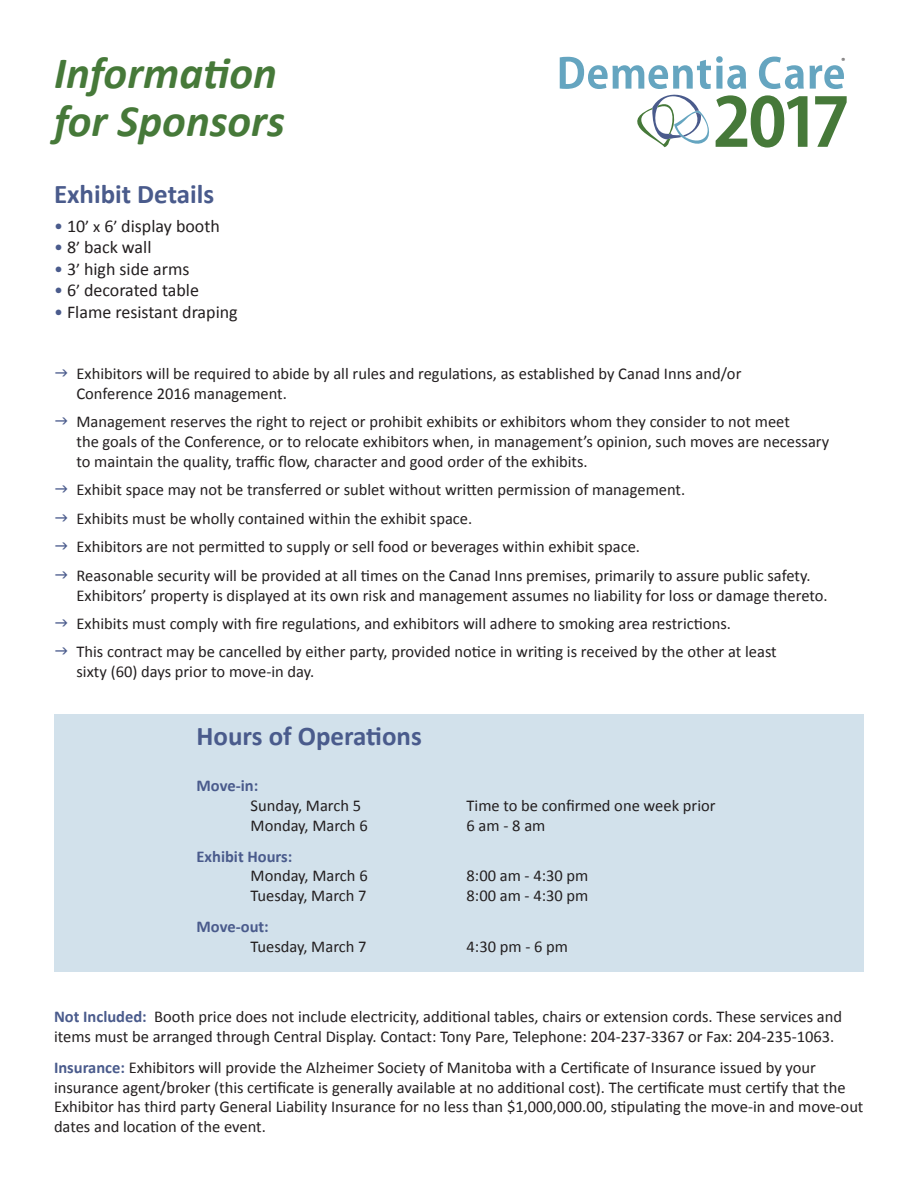
<style>
.page{position:relative;width:918px;height:1188px;background:#fff}
.page>*{position:absolute;margin:0;border:0;box-sizing:border-box;transform-origin:0 0}
.t1{font:italic 700 45px/48px "Calibri";color:#467939}
.t2{font:700 27px "Calibri";color:#4a5b8c}
.t3{font:18px "Calibri";color:#231f20}
.t4{font:16.5px/19.8px "Calibri";color:#231f20}
.t5{font:700 16.5px "Calibri";color:#4a5b8c}
.t6{font:9px "Myriad Pro";color:#231f20}
.s1{color:#4a5b8c}
.s2{font-size:16.5px}
.s3{font-weight:700;color:#4a5b8c}
</style>
<div class="page">
<svg style="left:560px;top:56px;width:287px;height:92px"></svg>
<div style="left:54px;top:715px;width:810px;height:257px;background:#d2e1eb"></div>
<p class="t1" style="left:54px;top:49px;width:232px">Information for Sponsors</p>
<p class="t2" style="left:54px;top:177px;width:162px">Exhibit Details</p>
<p class="t3" style="left:54px;top:214px;width:167px"><span class="s1">•</span> 10<span class="s2">’ x</span> 6<span class="s2">’</span> display booth</p>
<p class="t3" style="left:54px;top:236px;width:99px"><span class="s1">•</span> 8<span class="s2">’</span> back wall</p>
<p class="t3" style="left:54px;top:257px;width:137px"><span class="s1">•</span> 3<span class="s2">’</span> high side arms</p>
<p class="t3" style="left:54px;top:279px;width:147px"><span class="s1">•</span> 6<span class="s2">’</span> decorated table</p>
<p class="t3" style="left:54px;top:301px;width:185px"><span class="s1">•</span> Flame resistant draping</p>
<p class="t6" style="left:842px;top:56px;width:5px">®</p>
<p class="t4" style="left:76px;top:364px;width:666px">Exhibitors will be required to abide by all rules and regulations, as established by Canad Inns and/or<br>Conference 2016 management.</p>
<p class="t4" style="left:76px;top:412px;width:754px">Management reserves the right to reject or prohibit exhibits or exhibitors whom they consider to not meet<br>the goals of the Conference, or to relocate exhibitors when, in management’s opinion, such moves are necessary to maintain the quality, traffic flow, character and good order of the exhibits.</p>
<p class="t4" style="left:76px;top:480px;width:610px">Exhibit space may not be transferred or sublet without written permission of management.</p>
<p class="t4" style="left:76px;top:509px;width:397px">Exhibits must be wholly contained within the exhibit space.</p>
<p class="t4" style="left:76px;top:537px;width:565px">Exhibitors are not permitted to supply or sell food or beverages within exhibit space.</p>
<p class="t4" style="left:76px;top:565px;width:753px">Reasonable security will be provided at all times on the Canad Inns premises, primarily to assure public safety.<br>Exhibitors’ property is displayed at its own risk and management assumes no liability for loss or damage thereto.</p>
<p class="t4" style="left:76px;top:614px;width:656px">Exhibits must comply with fire regulations, and exhibitors will adhere to smoking area restrictions.</p>
<p class="t4" style="left:76px;top:642px;width:702px">This contract may be cancelled by either party, provided notice in writing is received by the other at least sixty (60) days prior to move-in day.</p>
<p class="t2" style="left:197px;top:719px;width:227px">Hours of Operations</p>
<p class="t5" style="left:197px;top:775px;width:63px">Move-in:</p>
<p class="t4" style="left:251px;top:796px;width:112px">Sunday, March 5</p>
<p class="t4" style="left:467px;top:796px;width:251px">Time to be confirmed one week prior</p>
<p class="t4" style="left:251px;top:816px;width:119px">Monday, March 6</p>
<p class="t4" style="left:467px;top:816px;width:80px">6 am - 8 am</p>
<p class="t5" style="left:197px;top:846px;width:97px">Exhibit Hours:</p>
<p class="t4" style="left:251px;top:866px;width:119px">Monday, March 6</p>
<p class="t4" style="left:467px;top:866px;width:123px">8:00 am - 4:30 pm</p>
<p class="t4" style="left:251px;top:886px;width:118px">Tuesday, March 7</p>
<p class="t4" style="left:467px;top:886px;width:123px">8:00 am - 4:30 pm</p>
<p class="t5" style="left:197px;top:916px;width:74px">Move-out:</p>
<p class="t4" style="left:251px;top:936px;width:118px">Tuesday, March 7</p>
<p class="t4" style="left:467px;top:936px;width:103px">4:30 pm - 6 pm</p>
<p class="t4" style="left:54px;top:1007px;width:790px"><span class="s3">Not Included:</span> Booth price does not include electricity, additional tables, chairs or extension cords. These services and items must be arranged through Central Display. Contact: Tony Pare, Telephone: 204-237-3367 or Fax: 204-235-1063.</p>
<p class="t4" style="left:54px;top:1058px;width:811px"><span class="s3">Insurance:</span> Exhibitors will provide the Alzheimer Society of Manitoba with a Certificate of Insurance issued by your insurance agent/broker (this certificate is generally available at no additional cost). The certificate must certify that the Exhibitor has third party General Liability Insurance for no less than $1,000,000.00, stipulating the move-in and move-out dates and location of the event.</p>
</div>
